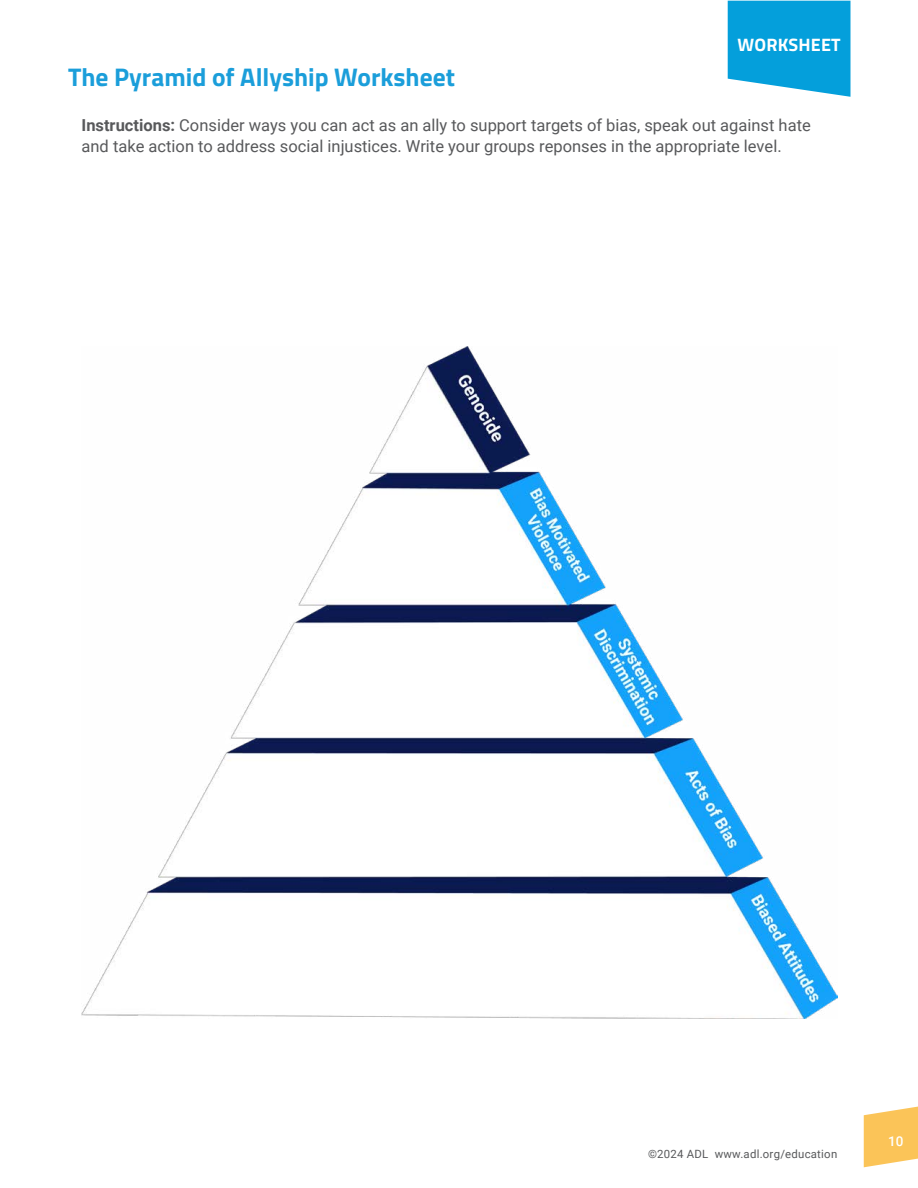
<style>
.page{position:relative;width:918px;height:1188px;background:#fff}
.page>*{position:absolute;margin:0;border:0;box-sizing:border-box;transform-origin:0 0}
.t1{font:700 25.5px "Titillium Web";color:#1b9eda}
.Body_Text{font:700 18px "Titillium Web";letter-spacing:.01em;color:#fff}
.t2{font:16.5px/21px "Roboto";color:#58595b}
.t3{font:500 13.5px "Roboto";color:#fff}
.t4{font:11.4px "Roboto";letter-spacing:.02em;color:#58595b}
.s1{font-weight:700}
</style>
<div class="page">
<svg style="left:864px;top:1106px;width:54px;height:61px;background:#fbcc70"></svg>
<svg style="left:728px;top:1px;width:123px;height:96px;background:#1da8de"></svg>
<img style="left:82px;top:347px;width:755px;height:672px">
<p class="Body_Text" style="left:738px;top:31px;width:105px">WORKSHEET</p>
<p class="t1" style="left:68px;top:57px;width:389px">The Pyramid of Allyship Worksheet</p>
<p class="t2" style="left:82px;top:114px;width:731px"><span class="s1">Instructions:</span> Consider ways you can act as an ally to support targets of bias, speak out against hate and take action to address social injustices. Write your groups reponses in the appropriate level.</p>
<p class="t4" style="left:648px;top:1146px;width:191px">©2024 ADL www.adl.org/education</p>
<p class="t3" style="left:888px;top:1131px;width:17px">10</p>
</div>
